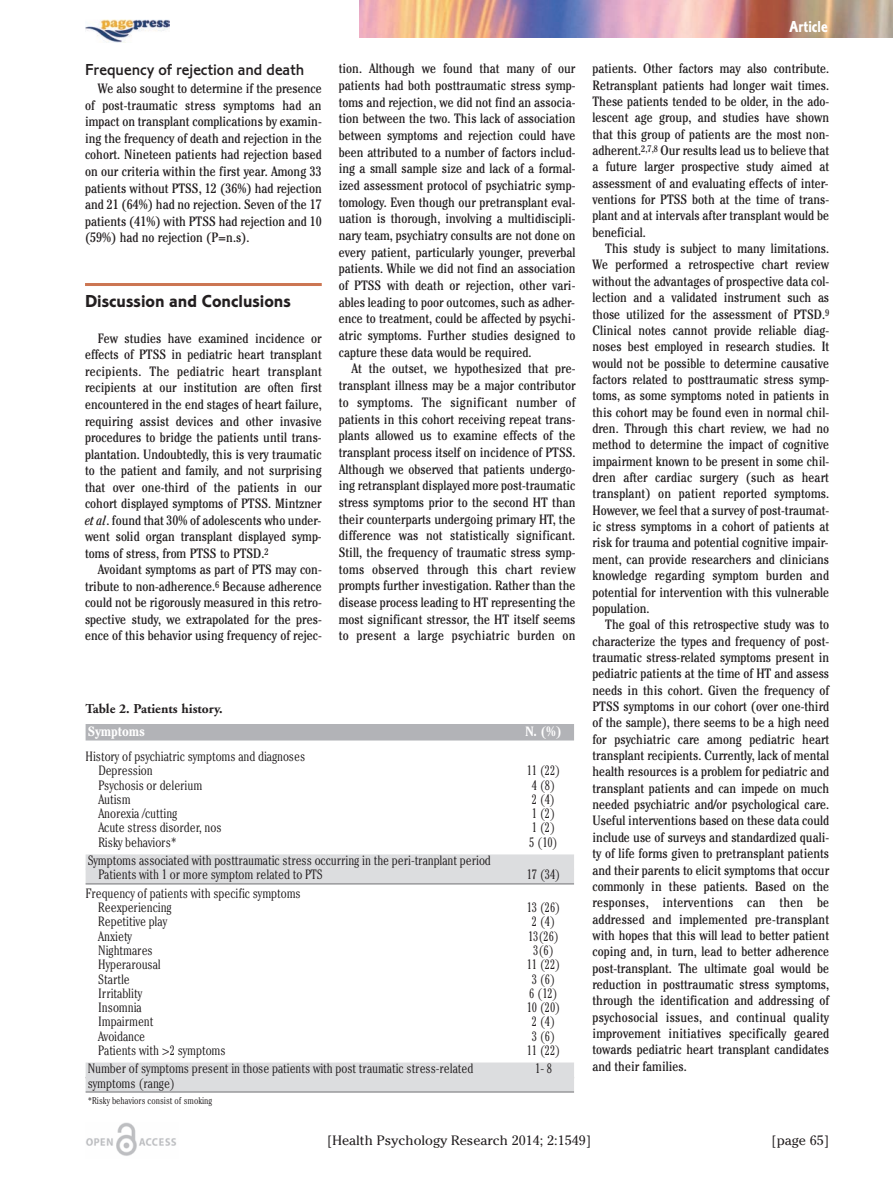
<style>
.page{position:relative;width:893px;height:1191px;background:#fff}
.page>*{position:absolute;margin:0;border:0;box-sizing:border-box;transform-origin:0 0}
.t1{font:18px "Corinthian Bold Plain";color:#231f20}
.t2{font:16.5px "Corinthian Medium Plain";color:#231f20}
.t3{font:16.5px "Corinthian Bold Condensed Plain";color:#fff}
.t4{font:condensed 13.5px/16.4px "Cheltenham";color:#231f20;text-align:justify}
.t5{font:300 condensed 13.5px/14.2px "Cheltenham";letter-spacing:-.01em;color:#231f20}
.t6{font:13.5px "Cheltenham";color:#231f20}
.t7{font:700 13.5px "Adobe Garamond";color:#231f20}
.t8{font:700 condensed 13.5px "Cheltenham";letter-spacing:-.01em;color:#fff}
.t9{font:300 condensed 9.75px "Cheltenham";color:#231f20}
.s1{font-style:italic}
</style>
<div class="page">
<img style="left:360px;top:0;width:533px;height:38px">
<hr style="left:85px;top:283px;width:237px;height:3px;background:#cc7652">
<img style="left:86px;top:1123px;width:90px;height:33px">
<img style="left:85px;top:19px;width:85px;height:24px">
<div style="left:86px;top:724px;width:488px;height:16px;background:#b2b3b7"></div>
<div style="left:86px;top:854px;width:488px;height:15px;background:#dcdddf"></div>
<div style="left:86px;top:868px;width:488px;height:15px;background:#dcdddf"></div>
<hr style="left:86px;top:883px;width:488px;height:1px;background:#6c6d70">
<div style="left:86px;top:1062px;width:488px;height:15px;background:#dcdddf"></div>
<div style="left:86px;top:1076px;width:488px;height:15px;background:#dcdddf"></div>
<hr style="left:86px;top:1091px;width:488px;height:1px;background:#6c6d70">
<p class="t2" style="left:85px;top:64px;width:221px">Frequency of rejection and death</p>
<p class="t4" style="left:85px;top:82px;width:238px;text-indent:13px">We also sought to determine if the presence of post-traumatic stress symptoms had an impact on transplant complications by examin&shy;ing the frequency of death and rejection in the cohort. Nineteen patients had rejection based on our criteria within the first year. Among 33 patients without PTSS, 12 (36%) had rejection and 21 (64%) had no rejection. Seven of the 17 patients (41%) with PTSS had rejection and 10 (59%) had no rejection (P=n.s).</p>
<h1 class="t1" style="left:85px;top:295px;width:207px">Discussion and Conclusions</h1>
<p class="t4" style="left:85px;top:331px;width:238px;text-indent:13px">Few studies have examined incidence or effects of PTSS in pediatric heart transplant recipients. The pediatric heart transplant recipients at our institution are often first encountered in the end stages of heart failure, requiring assist devices and other invasive procedures to bridge the patients until trans&shy;plantation. Undoubtedly, this is very traumatic to the patient and family, and not surprising that over one-third of the patients in our cohort displayed symptoms of PTSS. Mintzner <span class="s1">et al</span>. found that 30% of adolescents who under&shy;went solid organ transplant displayed symp&shy;toms of stress, from PTSS to PTSD.<sup>2</sup></p>
<p class="t4" style="left:85px;top:562px;width:238px;text-indent:13px">Avoidant symptoms as part of PTS may con&shy;tribute to non-adherence.<sup>6</sup> Because adherence could not be rigorously measured in this retro&shy;spective study, we extrapolated for the pres&shy;ence of this behavior using frequency of rejec-</p>
<p class="t4" style="left:339px;top:62px;width:238px">tion. Although we found that many of our patients had both posttraumatic stress symp&shy;toms and rejection, we did not find an associa&shy;tion between the two. This lack of association between symptoms and rejection could have been attributed to a number of factors includ&shy;ing a small sample size and lack of a formal&shy;ized assessment protocol of psychiatric symp&shy;tomology. Even though our pretransplant eval&shy;uation is thorough, involving a multidiscipli&shy;nary team, psychiatry consults are not done on every patient, particularly younger, preverbal patients. While we did not find an association of PTSS with death or rejection, other vari&shy;ables leading to poor outcomes, such as adher&shy;ence to treatment, could be affected by psychi&shy;atric symptoms. Further studies designed to capture these data would be required.</p>
<p class="t4" style="left:339px;top:362px;width:238px;text-indent:13px">At the outset, we hypothesized that pre&shy;transplant illness may be a major contributor to symptoms. The significant number of patients in this cohort receiving repeat trans&shy;plants allowed us to examine effects of the transplant process itself on incidence of PTSS.<br>Although we observed that patients undergo&shy;ing retransplant displayed more post-traumatic stress symptoms prior to the second HT than their counterparts undergoing primary HT, the difference was not statistically significant.<br>Still, the frequency of traumatic stress symp&shy;toms observed through this chart review prompts further investigation. Rather than the disease process leading to HT representing the most significant stressor, the HT itself seems to present a large psychiatric burden on</p>
<p class="t7" style="left:86px;top:703px;width:139px">Table 2. Patients history.</p>
<p class="t8" style="left:88px;top:727px;width:59px">Symptoms</p>
<p class="t8" style="left:525px;top:727px;width:38px">N. (%)</p>
<p class="t5" style="left:98px;top:750px;width:208px;text-indent:-13px">History of psychiatric symptoms and diagnoses<br>Depression</p>
<p class="t5" style="left:527px;top:765px;width:35px">11 (22)</p>
<p class="t5" style="left:98px;top:779px;width:106px">Psychosis or delerium</p>
<p class="t5" style="left:532px;top:779px;width:25px">4 (8)</p>
<p class="t5" style="left:98px;top:793px;width:34px">Autism</p>
<p class="t5" style="left:532px;top:793px;width:25px">2 (4)</p>
<p class="t5" style="left:98px;top:807px;width:81px">Anorexia /cutting</p>
<p class="t5" style="left:532px;top:807px;width:25px">1 (2)</p>
<p class="t5" style="left:98px;top:822px;width:125px">Acute stress disorder, nos</p>
<p class="t5" style="left:532px;top:822px;width:25px">1 (2)</p>
<p class="t5" style="left:98px;top:836px;width:80px">Risky behaviors*</p>
<p class="t5" style="left:529px;top:836px;width:30px">5 (10)</p>
<p class="t5" style="left:98px;top:854px;width:394px;text-indent:-11px">Symptoms associated with posttraumatic stress occurring in the peri-tranplant period<br>Patients with 1 or more symptom related to PTS</p>
<p class="t5" style="left:527px;top:869px;width:35px">17 (34)</p>
<p class="t5" style="left:98px;top:887px;width:204px;text-indent:-13px">Frequency of patients with specific symptoms<br>Reexperiencing</p>
<p class="t5" style="left:527px;top:901px;width:35px">13 (26)</p>
<p class="t5" style="left:98px;top:916px;width:70px">Repetitive play</p>
<p class="t5" style="left:532px;top:916px;width:25px">2 (4)</p>
<p class="t5" style="left:98px;top:930px;width:35px">Anxiety</p>
<p class="t5" style="left:528px;top:930px;width:32px">13(26)</p>
<p class="t5" style="left:98px;top:944px;width:56px">Nightmares</p>
<p class="t5" style="left:533px;top:944px;width:22px">3(6)</p>
<p class="t5" style="left:98px;top:958px;width:64px">Hyperarousal</p>
<p class="t5" style="left:527px;top:958px;width:35px">11 (22)</p>
<p class="t5" style="left:98px;top:973px;width:33px">Startle</p>
<p class="t5" style="left:532px;top:973px;width:25px">3 (6)</p>
<p class="t5" style="left:98px;top:987px;width:45px">Irritablity</p>
<p class="t5" style="left:529px;top:987px;width:30px">6 (12)</p>
<p class="t5" style="left:98px;top:1001px;width:45px">Insomnia</p>
<p class="t5" style="left:527px;top:1001px;width:35px">10 (20)</p>
<p class="t5" style="left:98px;top:1015px;width:57px">Impairment</p>
<p class="t5" style="left:532px;top:1015px;width:25px">2 (4)</p>
<p class="t5" style="left:98px;top:1030px;width:48px">Avoidance</p>
<p class="t5" style="left:532px;top:1030px;width:25px">3 (6)</p>
<p class="t5" style="left:98px;top:1044px;width:129px">Patients with &gt;2 symptoms</p>
<p class="t5" style="left:527px;top:1044px;width:35px">11 (22)</p>
<p class="t5" style="left:88px;top:1062px;width:387px">Number of symptoms present in those patients with post traumatic stress-related</p>
<p class="t5" style="left:535px;top:1062px;width:18px">1- 8</p>
<p class="t5" style="left:88px;top:1077px;width:89px">symptoms (range)</p>
<p class="t9" style="left:88px;top:1097px;width:126px">*Risky behaviors consist of smoking</p>
<p class="t3" style="left:789px;top:21px;width:40px">Article</p>
<p class="t4" style="left:592px;top:62px;width:238px">patients. Other factors may also contribute.<br>Retransplant patients had longer wait times.<br>These patients tended to be older, in the ado&shy;lescent age group, and studies have shown that this group of patients are the most non&shy;adherent.<sup>2,7,8</sup> Our results lead us to believe that a future larger prospective study aimed at assessment of and evaluating effects of inter&shy;ventions for PTSS both at the time of trans&shy;plant and at intervals after transplant would be beneficial.</p>
<p class="t4" style="left:592px;top:241px;width:238px;text-indent:13px">This study is subject to many limitations.<br>We performed a retrospective chart review without the advantages of prospective data col&shy;lection and a validated instrument such as those utilized for the assessment of PTSD.<sup>9<br></sup>Clinical notes cannot provide reliable diag&shy;noses best employed in research studies. It would not be possible to determine causative factors related to posttraumatic stress symp&shy;toms, as some symptoms noted in patients in this cohort may be found even in normal chil&shy;dren. Through this chart review, we had no method to determine the impact of cognitive impairment known to be present in some chil&shy;dren after cardiac surgery (such as heart transplant) on patient reported symptoms.<br>However, we feel that a survey of post-traumat&shy;ic stress symptoms in a cohort of patients at risk for trauma and potential cognitive impair&shy;ment, can provide researchers and clinicians knowledge regarding symptom burden and potential for intervention with this vulnerable population.</p>
<p class="t4" style="left:592px;top:617px;width:238px;text-indent:13px">The goal of this retrospective study was to characterize the types and frequency of post&shy;traumatic stress-related symptoms present in pediatric patients at the time of HT and assess needs in this cohort. Given the frequency of PTSS symptoms in our cohort (over one-third of the sample), there seems to be a high need for psychiatric care among pediatric heart transplant recipients. Currently, lack of mental health resources is a problem for pediatric and transplant patients and can impede on much needed psychiatric and/or psychological care.<br>Useful interventions based on these data could include use of surveys and standardized quali&shy;ty of life forms given to pretransplant patients and their parents to elicit symptoms that occur commonly in these patients. Based on the responses, interventions can then be addressed and implemented pre-transplant with hopes that this will lead to better patient coping and, in turn, lead to better adherence post-transplant. The ultimate goal would be reduction in posttraumatic stress symptoms, through the identification and addressing of psychosocial issues, and continual quality improvement initiatives specifically geared towards pediatric heart transplant candidates and their families.</p>
<p class="t6" style="left:327px;top:1132px;width:266px">[Health Psychology Research 2014; 2:1549]</p>
<p class="t6" style="left:771px;top:1132px;width:59px">[page 65]</p>
</div>
